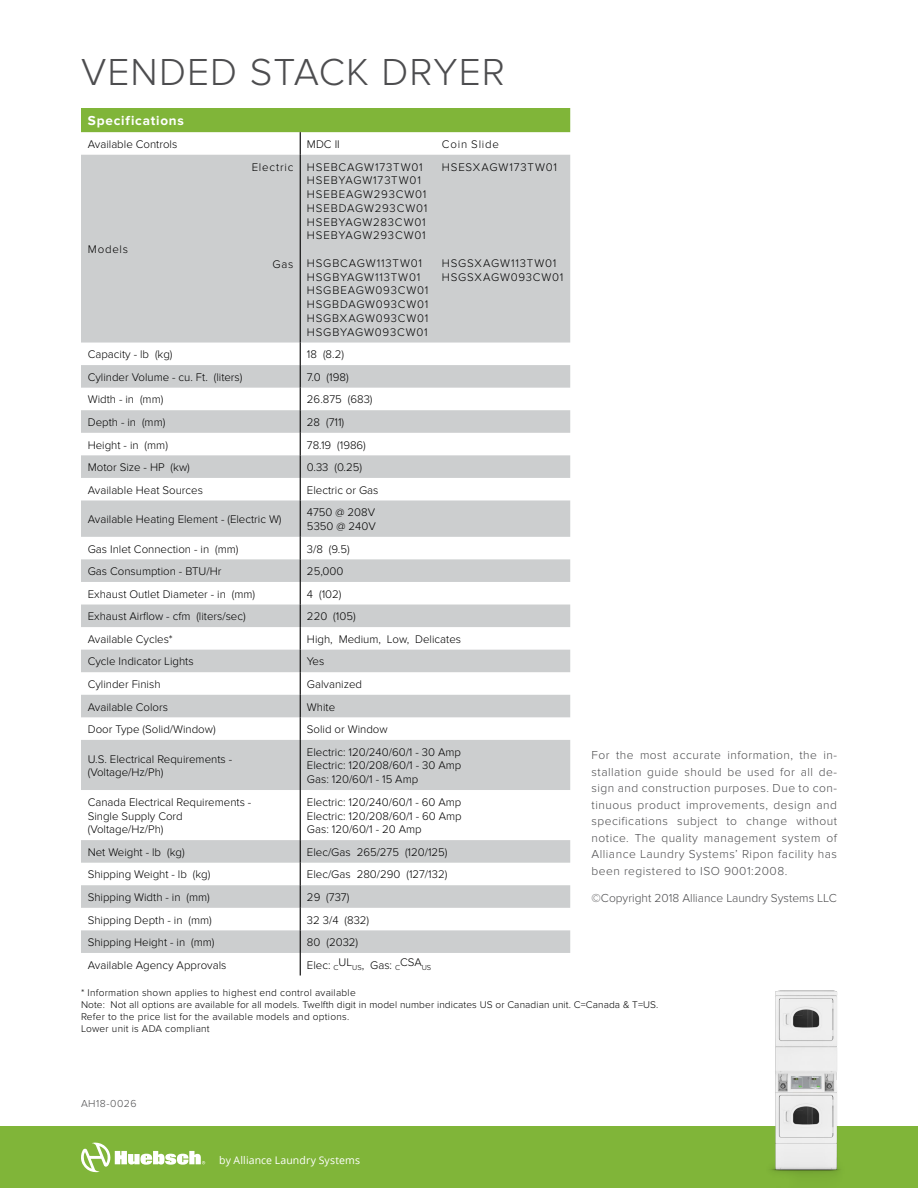
<style>
.page{position:relative;width:918px;height:1188px;background:#fff}
.page>*{position:absolute;margin:0;border:0;box-sizing:border-box;transform-origin:0 0}
.t1{font:300 39px "Proxima Nova";letter-spacing:.03em;color:#4d4d4f}
.t2{font:700 13.5px "Proxima Nova";letter-spacing:.06em;color:#fff}
.t3{font:300 12px/16.5px "Proxima Nova";letter-spacing:.04em;color:#4d4d4f;text-align:justify}
.t4{font:300 12px "Proxima Nova";color:#4d4d4f}
.t5{font:300 11.55px/13.8px "Proxima Nova";color:#000}
.t6{font:300 11.55px/13.8px "Proxima Nova";letter-spacing:.075em;color:#000}
.t7{font:300 11.55px/13.8px "Proxima Nova";letter-spacing:.07em;color:#000}
.t8{font:300 11.55px "Proxima Nova";letter-spacing:.065em;color:#000}
.t9{font:300 11.4px/13.8px "Proxima Nova";letter-spacing:.07em;color:#000}
.t10{font:10.5px "Open Sans";letter-spacing:.01em;color:#fff}
.t11{font:300 10.5px "Proxima Nova";letter-spacing:.05em;color:#4d4d4f}
.t12{font:300 10.2px/12.1px "Proxima Nova";letter-spacing:.025em;color:#000}
</style>
<div class="page">
<div style="left:0;top:1127px;width:918px;height:61px;background:#80b539"></div>
<img style="left:695px;top:990px;width:221px;height:185px">
<svg style="left:81px;top:155px;width:489px;height:798px;fill:#cccecf"></svg>
<svg style="left:81px;top:108px;width:489px;height:47px"></svg>
<hr style="left:300px;top:155px;width:1px;height:188px;background:#000">
<svg style="left:300px;top:343px;width:1px;height:157px"></svg>
<hr style="left:300px;top:500px;width:1px;height:37px;background:#000">
<svg style="left:300px;top:537px;width:1px;height:203px"></svg>
<hr style="left:300px;top:740px;width:1px;height:50px;background:#000">
<hr style="left:300px;top:790px;width:1px;height:50px;background:#000">
<svg style="left:300px;top:840px;width:1px;height:136px"></svg>
<svg style="left:81px;top:1143px;width:124px;height:29px"></svg>
<h1 class="t1" style="left:81px;top:49px;width:426px">VENDED STACK DRYER</h1>
<p class="t2" style="left:88px;top:113px;width:98px">Specifications</p>
<p class="t5" style="left:88px;top:137px;width:91px">Available Controls</p>
<p class="t5" style="left:307px;top:137px;width:34px">MDC II</p>
<p class="t8" style="left:442px;top:138px;width:59px">Coin Slide</p>
<p class="t5" style="left:88px;top:243px;width:42px">Models</p>
<p class="t7" style="left:252px;top:160px;width:43px">Electric</p>
<p class="t5" style="left:272px;top:257px;width:23px">Gas</p>
<p class="t6" style="left:307px;top:160px;width:122px">HSEBCAGW173TW01<br>HSEBYAGW173TW01<br>HSEBEAGW293CW01<br>HSEBDAGW293CW01<br>HSEBYAGW283CW01<br>HSEBYAGW293CW01</p>
<p class="t7" style="left:307px;top:256px;width:123px">HSGBCAGW113TW01<br>HSGBYAGW113TW01<br>HSGBEAGW093CW01</p>
<p class="t9" style="left:307px;top:298px;width:123px">HSGBDAGW093CW01<br>HSGBXAGW093CW01</p>
<p class="t8" style="left:307px;top:325px;width:122px">HSGBYAGW093CW01</p>
<p class="t6" style="left:442px;top:160px;width:117px">HSESXAGW173TW01</p>
<p class="t7" style="left:442px;top:256px;width:123px">HSGSXAGW113TW01<br>HSGSXAGW093CW01</p>
<p class="t5" style="left:88px;top:348px;width:86px">Capacity - lb (kg)</p>
<p class="t5" style="left:307px;top:348px;width:38px">18 (8.2)</p>
<p class="t5" style="left:88px;top:370px;width:156px">Cylinder Volume - cu. Ft. (liters)</p>
<p class="t5" style="left:307px;top:370px;width:43px">7.0 (198)</p>
<p class="t5" style="left:88px;top:393px;width:77px">Width - in (mm)</p>
<p class="t5" style="left:307px;top:393px;width:67px">26.875 (683)</p>
<p class="t5" style="left:88px;top:415px;width:79px">Depth - in (mm)</p>
<p class="t5" style="left:307px;top:415px;width:39px">28 (711)</p>
<p class="t5" style="left:88px;top:438px;width:82px">Height - in (mm)</p>
<p class="t5" style="left:307px;top:438px;width:60px">78.19 (1986)</p>
<p class="t5" style="left:88px;top:461px;width:104px">Motor Size - HP (kw)</p>
<p class="t5" style="left:307px;top:461px;width:57px">0.33 (0.25)</p>
<p class="t5" style="left:88px;top:483px;width:117px">Available Heat Sources</p>
<p class="t5" style="left:307px;top:483px;width:73px">Electric or Gas</p>
<p class="t5" style="left:88px;top:513px;width:195px">Available Heating Element - (Electric W)</p>
<p class="t5" style="left:307px;top:506px;width:70px">4750 @ 208V<br>5350 @ 240V</p>
<p class="t5" style="left:88px;top:542px;width:152px">Gas Inlet Connection - in (mm)</p>
<p class="t5" style="left:307px;top:542px;width:44px">3/8 (9.5)</p>
<p class="t5" style="left:88px;top:565px;width:135px">Gas Consumption - BTU/Hr</p>
<p class="t5" style="left:307px;top:565px;width:38px">25,000</p>
<p class="t5" style="left:88px;top:587px;width:169px">Exhaust Outlet Diameter - in (mm)</p>
<p class="t5" style="left:307px;top:587px;width:36px">4 (102)</p>
<p class="t5" style="left:88px;top:610px;width:159px">Exhaust Airflow - cfm (liters/sec)</p>
<p class="t5" style="left:307px;top:610px;width:50px">220 (105)</p>
<p class="t5" style="left:88px;top:632px;width:87px">Available Cycles*</p>
<p class="t5" style="left:307px;top:632px;width:156px">High, Medium, Low, Delicates</p>
<p class="t5" style="left:88px;top:655px;width:107px">Cycle Indicator Lights</p>
<p class="t5" style="left:307px;top:655px;width:19px">Yes</p>
<p class="t5" style="left:88px;top:677px;width:74px">Cylinder Finish</p>
<p class="t5" style="left:307px;top:677px;width:57px">Galvanized</p>
<p class="t5" style="left:88px;top:700px;width:82px">Available Colors</p>
<p class="t5" style="left:307px;top:700px;width:30px">White</p>
<p class="t5" style="left:88px;top:723px;width:129px">Door Type (Solid/Window)</p>
<p class="t5" style="left:307px;top:723px;width:82px">Solid or Window</p>
<p class="t5" style="left:88px;top:752px;width:146px">U.S. Electrical Requirements - (Voltage/Hz/Ph)</p>
<p class="t5" style="left:307px;top:745px;width:156px;text-align:justify">Electric: 120/240/60/1 - 30 Amp Electric: 120/208/60/1 - 30 Amp Gas: 120/60/1 - 15 Amp</p>
<p class="t5" style="left:88px;top:795px;width:165px">Canada Electrical Requirements -<br>Single Supply Cord (Voltage/Hz/Ph)</p>
<p class="t5" style="left:307px;top:795px;width:156px;text-align:justify">Electric: 120/240/60/1 - 60 Amp Electric: 120/208/60/1 - 60 Amp Gas: 120/60/1 - 20 Amp</p>
<p class="t5" style="left:88px;top:845px;width:98px">Net Weight - lb (kg)</p>
<p class="t5" style="left:307px;top:845px;width:142px">Elec/Gas 265/275 (120/125)</p>
<p class="t5" style="left:88px;top:868px;width:124px">Shipping Weight - lb (kg)</p>
<p class="t5" style="left:307px;top:868px;width:142px">Elec/Gas 280/290 (127/132)</p>
<p class="t5" style="left:88px;top:890px;width:124px">Shipping Width - in (mm)</p>
<p class="t5" style="left:307px;top:890px;width:44px">29 (737)</p>
<p class="t5" style="left:88px;top:913px;width:126px">Shipping Depth - in (mm)</p>
<p class="t5" style="left:307px;top:913px;width:64px">32 3/4 (832)</p>
<p class="t5" style="left:88px;top:936px;width:128px">Shipping Height - in (mm)</p>
<p class="t5" style="left:307px;top:936px;width:53px">80 (2032)</p>
<p class="t5" style="left:88px;top:958px;width:140px">Available Agency Approvals</p>
<p class="t5" style="left:307px;top:958px;width:126px">Elec: <sub>C</sub>UL<sub>US</sub>, Gas: <sub>C</sub>CSA<sub>US</sub></p>
<p class="t3" style="left:592px;top:747px;width:247px">For the most accurate information, the in&shy;stallation guide should be used for all de&shy;sign and construction purposes. Due to con&shy;tinuous product improvements, design and specifications subject to change without notice. The quality management system of Alliance Laundry Systems’ Ripon facility has been registered to ISO 9001:2008.</p>
<p class="t4" style="left:592px;top:891px;width:247px">©Copyright 2018 Alliance Laundry Systems LLC</p>
<p class="t12" style="left:81px;top:986px;width:579px">* Information shown applies to highest end control available<br>Note: Not all options are available for all models. Twelfth digit in model number indicates US or Canadian unit. C=Canada &amp; T=US.<br>Refer to the price list for the available models and options.<br>Lower unit is ADA compliant</p>
<p class="t11" style="left:81px;top:1098px;width:57px">AH18-0026</p>
<p class="t10" style="left:219px;top:1153px;width:142px">by Alliance Laundry Systems</p>
</div>
